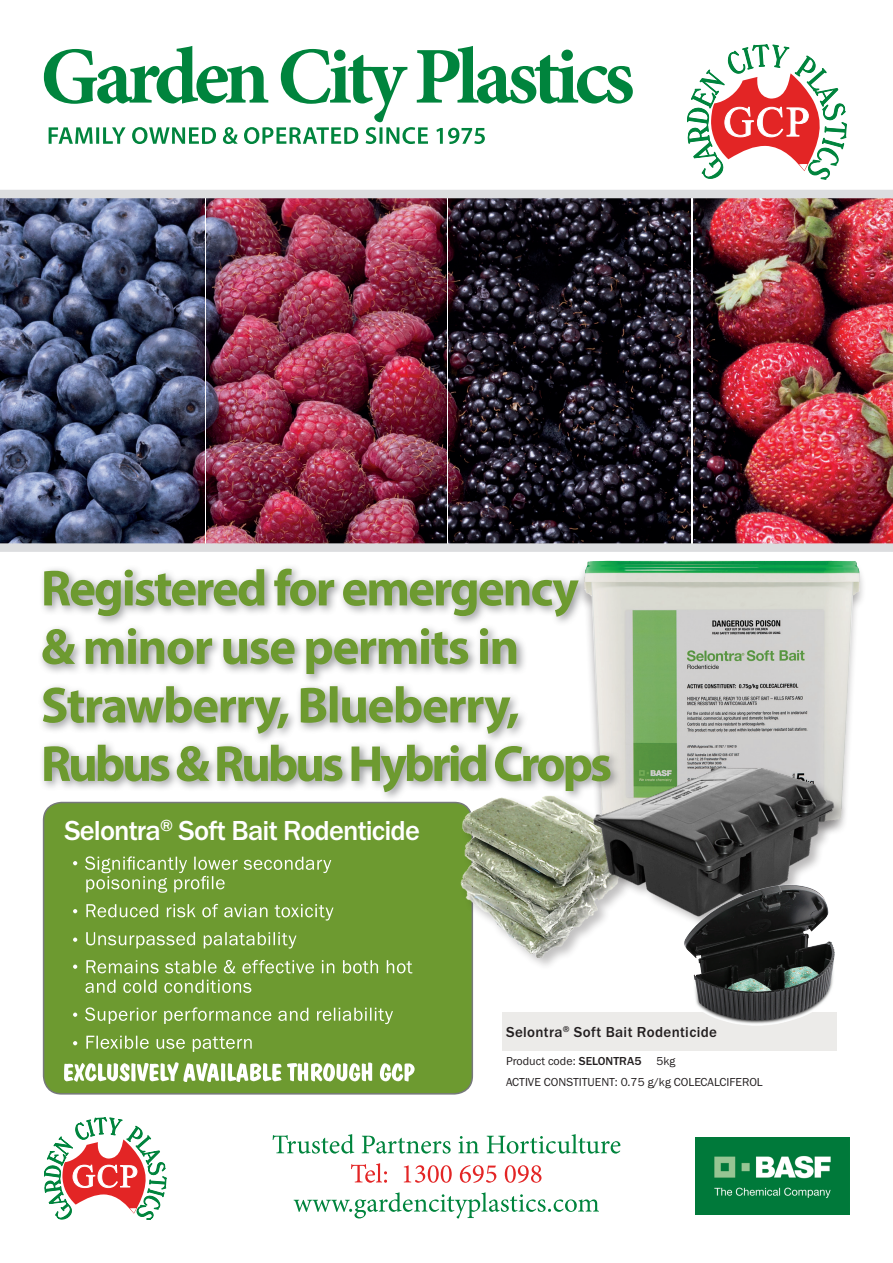
<style>
.page{position:relative;width:893px;height:1263px;background:#fff}
.page>*{position:absolute;margin:0;border:0;box-sizing:border-box;transform-origin:0 0}
.t1{font:500 28.5px "Franklin Gothic URW";letter-spacing:-.03em;color:#fff}
.Index_Title_Green_La{font:500 15px "Franklin Gothic URW";letter-spacing:.025em;color:#231f20}
.Table_Paragraph_Styl{font:12px "Franklin Gothic URW Boo";color:#231f20}
.s1{font-family:"Franklin Gothic URW";font-weight:500}
</style>
<div class="page">
<svg style="left:44px;top:1117px;width:123px;height:103px"></svg>
<svg style="left:294px;top:1192px;width:305px;height:26px"></svg>
<svg style="left:351px;top:1163px;width:190px;height:20px"></svg>
<svg style="left:273px;top:1134px;width:347px;height:19px"></svg>
<svg style="left:687px;top:44px;width:160px;height:135px"></svg>
<svg style="left:44px;top:46px;width:589px;height:98px"></svg>
<div style="left:44px;top:802px;width:428px;height:292px;background:#6d9a30;border-radius:18px"></div>
<img style="left:695px;top:1137px;width:154px;height:77px">
<svg style="left:64px;top:1062px;width:351px;height:20px"></svg>
<svg style="left:73px;top:861px;width:4px;height:4px"></svg>
<svg style="left:73px;top:909px;width:4px;height:4px"></svg>
<svg style="left:73px;top:937px;width:4px;height:5px"></svg>
<svg style="left:73px;top:964px;width:4px;height:5px"></svg>
<svg style="left:73px;top:1012px;width:4px;height:5px"></svg>
<svg style="left:73px;top:1041px;width:4px;height:4px"></svg>
<svg style="left:86px;top:1036px;width:166px;height:16px"></svg>
<svg style="left:85px;top:1007px;width:308px;height:17px"></svg>
<svg style="left:85px;top:980px;width:166px;height:13px"></svg>
<svg style="left:86px;top:960px;width:326px;height:13px"></svg>
<svg style="left:86px;top:932px;width:210px;height:16px"></svg>
<svg style="left:86px;top:904px;width:247px;height:16px"></svg>
<svg style="left:85px;top:856px;width:246px;height:37px"></svg>
<img style="left:587px;top:560px;width:276px;height:163px">
<img style="left:425px;top:803px;width:156px;height:185px">
<div style="left:39px;top:739px;width:582px;height:64px;background:#76787b;opacity:.77"></div>
<svg style="left:44px;top:745px;width:537px;height:47px"></svg>
<div style="left:38px;top:681px;width:491px;height:63px;background:#fff"></div>
<svg style="left:43px;top:686px;width:475px;height:48px"></svg>
<svg style="left:42px;top:628px;width:474px;height:46px"></svg>
<div style="left:39px;top:564px;width:550px;height:63px;background:#76787b;opacity:.77"></div>
<svg style="left:44px;top:569px;width:535px;height:48px"></svg>
<img style="left:581px;top:723px;width:269px;height:215px">
<div style="left:502px;top:1013px;width:335px;height:38px;background:#ecebe9"></div>
<img style="left:675px;top:844px;width:173px;height:182px">
<img style="left:0;top:190px;width:893px;height:362px">
<p class="t1" style="left:64px;top:813px;width:357px">Selontra<sup>®</sup> Soft Bait Rodenticide</p>
<p class="Index_Title_Green_La" style="left:506px;top:1023px;width:213px">Selontra<sup>®</sup> Soft Bait Rodenticide</p>
<p class="Table_Paragraph_Styl" style="left:506px;top:1054px;width:137px">Product code: <span class="s1">SELONTRA5</span></p>
<p class="Table_Paragraph_Styl" style="left:656px;top:1054px;width:21px">5kg</p>
<p class="Table_Paragraph_Styl" style="left:506px;top:1075px;width:258px">ACTIVE CONSTITUENT: 0.75 g/kg COLECALCIFEROL</p>
</div>
